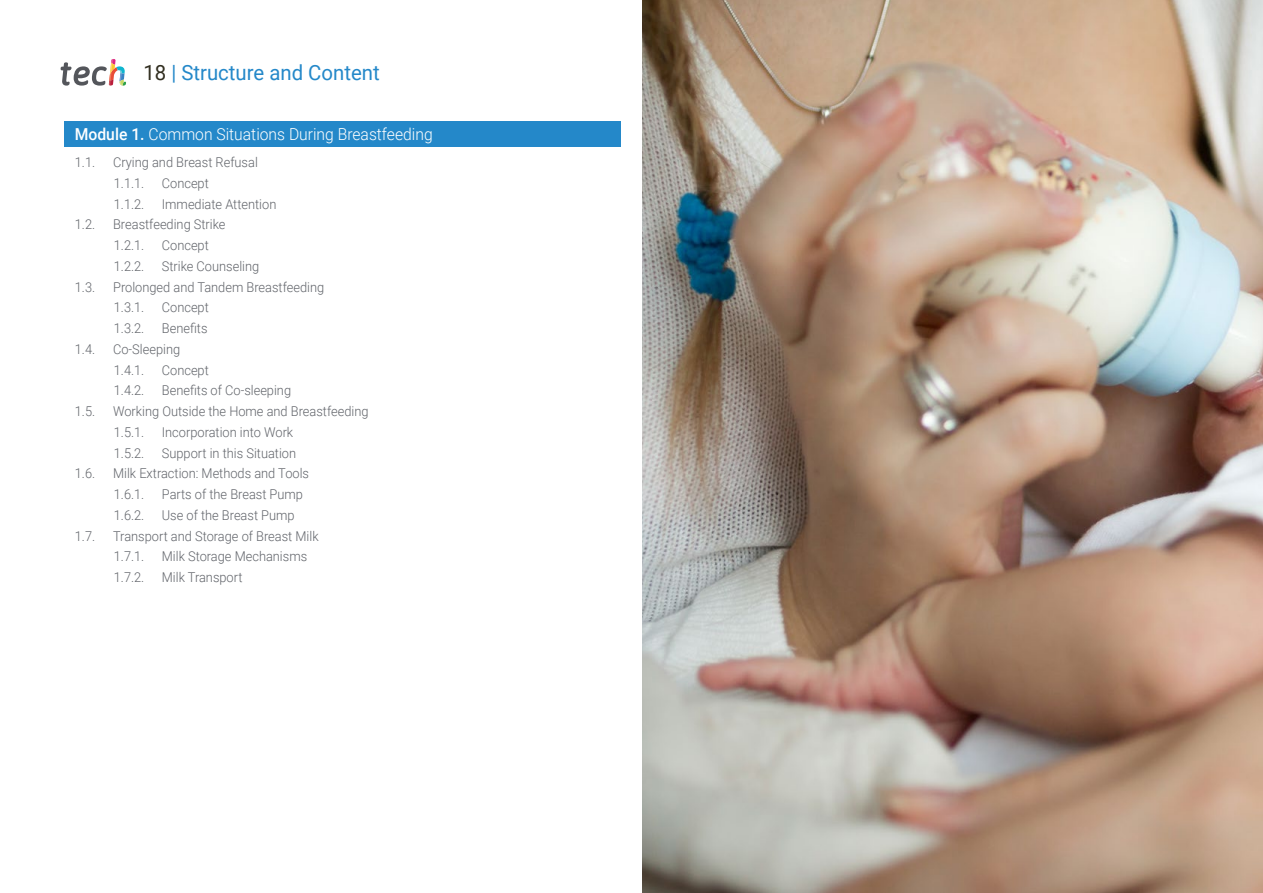
<style>
.page{position:relative;width:1263px;height:893px;background:#fff}
.page>*{position:absolute;margin:0;border:0;box-sizing:border-box;transform-origin:0 0}
.Sección___Pag{font:21px "Roboto";color:#2488c9}
.Nombre_módulo{font:300 16.5px "Roboto";color:#fff;scale:.95 1}
.Temario_nivel_2{font:300 13.5px "Roboto";color:#61646a;scale:.95 1}
.Temario1{font:300 13.5px "Roboto";color:#61646a;scale:.95 1}
.s1{color:#312e20}
.s2{font-weight:500}
</style>
<div class="page">
<div style="left:64px;top:121px;width:557px;height:25px;background:#2488c9"></div>
<img style="left:642px;top:0;width:621px;height:893px">
<svg style="left:61px;top:59px;width:65px;height:27px"></svg>
<p class="Sección___Pag" style="left:144px;top:57px;width:238px"><span class="s1">18</span> | Structure and Content</p>
<p class="Nombre_módulo" style="left:75px;top:123px;width:378px"><span class="s2">Module 1.</span> Common Situations During Breastfeeding</p>
<p class="Temario1" style="left:75px;top:153px;width:23px">1.1.</p>
<p class="Temario1" style="left:113px;top:153px;width:154px">Crying and Breast Refusal</p>
<p class="Temario_nivel_2" style="left:114px;top:174px;width:34px">1.1.1.</p>
<p class="Temario_nivel_2" style="left:162px;top:174px;width:51px">Concept</p>
<p class="Temario_nivel_2" style="left:114px;top:194px;width:34px">1.1.2.</p>
<p class="Temario_nivel_2" style="left:162px;top:194px;width:122px">Immediate Attention</p>
<p class="Temario1" style="left:75px;top:215px;width:23px">1.2.</p>
<p class="Temario1" style="left:113px;top:215px;width:120px">Breastfeeding Strike</p>
<p class="Temario_nivel_2" style="left:114px;top:236px;width:34px">1.2.1.</p>
<p class="Temario_nivel_2" style="left:162px;top:236px;width:51px">Concept</p>
<p class="Temario_nivel_2" style="left:114px;top:257px;width:34px">1.2.2.</p>
<p class="Temario_nivel_2" style="left:162px;top:257px;width:104px">Strike Counseling</p>
<p class="Temario1" style="left:75px;top:277px;width:23px">1.3.</p>
<p class="Temario1" style="left:113px;top:277px;width:224px">Prolonged and Tandem Breastfeeding</p>
<p class="Temario_nivel_2" style="left:114px;top:298px;width:34px">1.3.1.</p>
<p class="Temario_nivel_2" style="left:162px;top:298px;width:51px">Concept</p>
<p class="Temario_nivel_2" style="left:114px;top:319px;width:34px">1.3.2.</p>
<p class="Temario_nivel_2" style="left:162px;top:319px;width:50px">Benefits</p>
<p class="Temario1" style="left:75px;top:340px;width:23px">1.4.</p>
<p class="Temario1" style="left:113px;top:340px;width:72px">Co-Sleeping</p>
<p class="Temario_nivel_2" style="left:114px;top:360px;width:34px">1.4.1.</p>
<p class="Temario_nivel_2" style="left:162px;top:360px;width:51px">Concept</p>
<p class="Temario_nivel_2" style="left:114px;top:381px;width:34px">1.4.2.</p>
<p class="Temario_nivel_2" style="left:162px;top:381px;width:138px">Benefits of Co-sleeping</p>
<p class="Temario1" style="left:75px;top:402px;width:23px">1.5.</p>
<p class="Temario1" style="left:113px;top:402px;width:270px">Working Outside the Home and Breastfeeding</p>
<p class="Temario_nivel_2" style="left:114px;top:423px;width:34px">1.5.1.</p>
<p class="Temario_nivel_2" style="left:162px;top:423px;width:140px">Incorporation into Work</p>
<p class="Temario_nivel_2" style="left:114px;top:443px;width:34px">1.5.2.</p>
<p class="Temario_nivel_2" style="left:162px;top:443px;width:143px">Support in this Situation</p>
<p class="Temario1" style="left:75px;top:464px;width:23px">1.6.</p>
<p class="Temario1" style="left:113px;top:464px;width:208px">Milk Extraction: Methods and Tools</p>
<p class="Temario_nivel_2" style="left:114px;top:485px;width:34px">1.6.1.</p>
<p class="Temario_nivel_2" style="left:162px;top:485px;width:150px">Parts of the Breast Pump</p>
<p class="Temario_nivel_2" style="left:114px;top:506px;width:34px">1.6.2.</p>
<p class="Temario_nivel_2" style="left:162px;top:506px;width:141px">Use of the Breast Pump</p>
<p class="Temario1" style="left:75px;top:526px;width:23px">1.7.</p>
<p class="Temario1" style="left:113px;top:526px;width:218px">Transport and Storage of Breast Milk</p>
<p class="Temario_nivel_2" style="left:114px;top:547px;width:34px">1.7.1.</p>
<p class="Temario_nivel_2" style="left:162px;top:547px;width:154px">Milk Storage Mechanisms</p>
<p class="Temario_nivel_2" style="left:114px;top:568px;width:34px">1.7.2.</p>
<p class="Temario_nivel_2" style="left:162px;top:568px;width:86px">Milk Transport</p>
</div>
